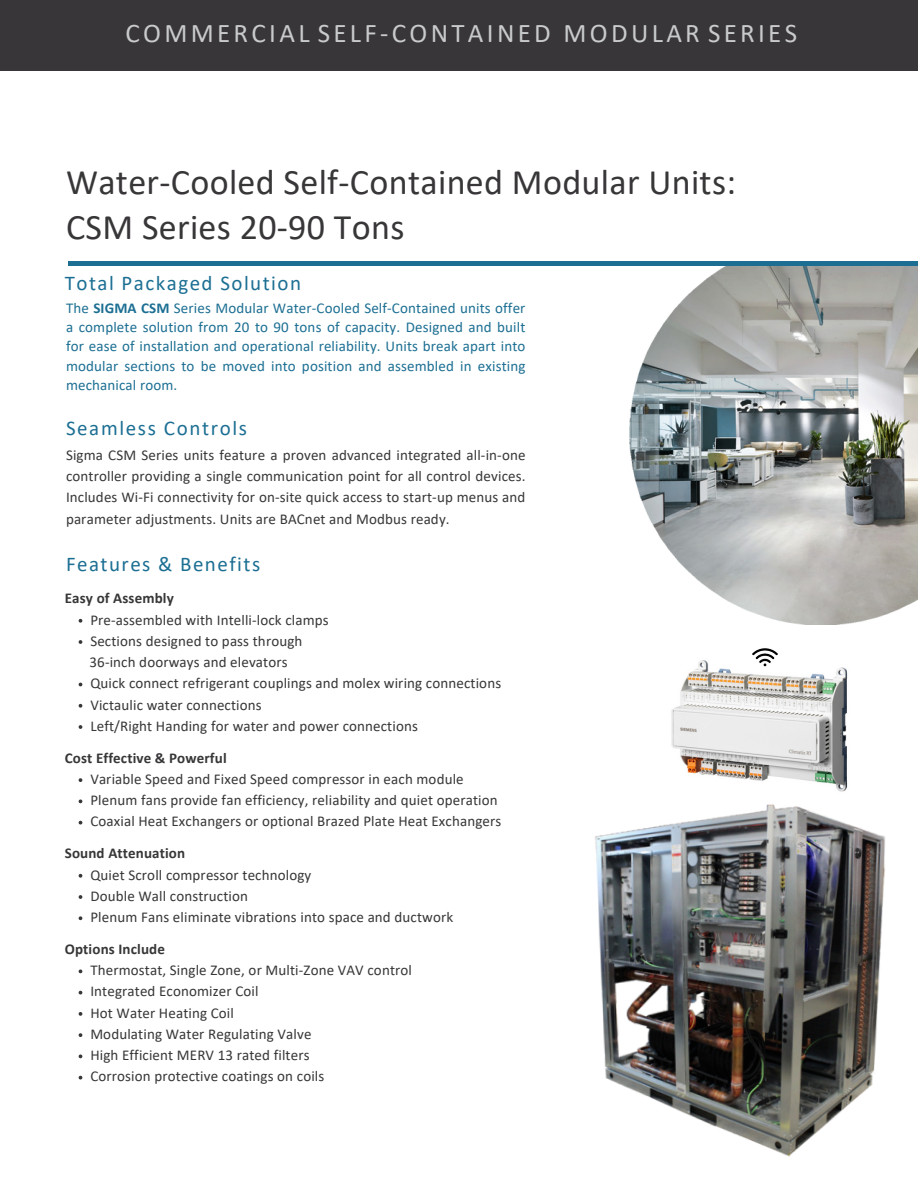
<style>
.page{position:relative;width:918px;height:1188px;background:#fff}
.page>*{position:absolute;margin:0;border:0;box-sizing:border-box;transform-origin:0 0}
.t1{font:36px/45px "Calibri";letter-spacing:.01em;color:#383638}
.t2{font:27px "Calibri";letter-spacing:.125em;color:#c9cacc}
.t3{font:21px "Calibri";letter-spacing:.07em;color:#1c6f93}
.t4{font:15px/21.3px "Calibri";letter-spacing:.01em;color:#383638;text-align:justify}
.t5{font:15px/19.2px "Calibri";letter-spacing:.01em;color:#1c6f93;text-align:justify}
.t6{font:700 15px "Calibri";letter-spacing:.01em;color:#383638}
.s1{font-weight:700}
</style>
<div class="page">
<div style="left:0;top:0;width:918px;height:70px;background:#383638"></div>
<img style="left:630px;top:265px;width:288px;height:359px">
<hr style="left:69px;top:261px;width:849px;height:4px;background:#1c6f93">
<img style="left:671px;top:660px;width:177px;height:132px">
<img style="left:595px;top:804px;width:290px;height:353px">
<img style="left:751px;top:648px;width:27px;height:23px">
<svg style="left:79px;top:619px;width:3px;height:4px"></svg>
<svg style="left:79px;top:640px;width:3px;height:4px"></svg>
<svg style="left:79px;top:704px;width:3px;height:4px"></svg>
<svg style="left:79px;top:725px;width:3px;height:4px"></svg>
<svg style="left:79px;top:778px;width:3px;height:4px"></svg>
<svg style="left:79px;top:821px;width:3px;height:4px"></svg>
<svg style="left:79px;top:874px;width:3px;height:4px"></svg>
<svg style="left:79px;top:895px;width:3px;height:4px"></svg>
<svg style="left:79px;top:916px;width:3px;height:4px"></svg>
<svg style="left:79px;top:991px;width:3px;height:4px"></svg>
<svg style="left:79px;top:1012px;width:3px;height:4px"></svg>
<svg style="left:79px;top:1033px;width:3px;height:4px"></svg>
<svg style="left:79px;top:1076px;width:3px;height:4px"></svg>
<p class="t2" style="left:125px;top:22px;width:673px">COMMERCIAL SELF-CONTAINED MODULAR SERIES</p>
<p class="t1" style="left:66px;top:163px;width:672px">Water-Cooled Self-Contained Modular Units:<br>CSM Series 20-90 Tons</p>
<p class="t3" style="left:65px;top:274px;width:238px">Total Packaged Solution</p>
<p class="t5" style="left:66px;top:300px;width:461px">The <span class="s1">SIGMA CSM</span> Series Modular Water-Cooled Self-Contained units offer a complete solution from 20 to 90 tons of capacity. Designed and built for ease of installation and operational reliability. Units break apart into modular sections to be moved into position and assembled in existing mechanical room.</p>
<h2 class="t3" style="left:66px;top:419px;width:183px">Seamless Controls</h2>
<h1 class="t4" style="left:66px;top:446px;width:461px">Sigma CSM Series units feature a proven advanced integrated all-in-one controller providing a single communication point for all control devices.<br>Includes Wi-Fi connectivity for on-site quick access to start-up menus and parameter adjustments. Units are BACnet and Modbus ready.</h1>
<p class="t3" style="left:66px;top:556px;width:196px">Features &amp; Benefits</p>
<p class="t6" style="left:65px;top:592px;width:110px">Easy of Assembly</p>
<h3 class="t4" style="left:90px;top:610px;width:240px">Pre-assembled with Intelli-lock clamps</h3>
<p class="t4" style="left:90px;top:631px;width:214px">Sections designed to pass through</p>
<h3 class="t4" style="left:90px;top:653px;width:200px">36-inch doorways and elevators</h3>
<p class="t4" style="left:90px;top:674px;width:412px">Quick connect refrigerant couplings and molex wiring connections</p>
<h3 class="t4" style="left:90px;top:695px;width:173px">Victaulic water connections</h3>
<h4 class="t4" style="left:90px;top:716px;width:329px">Left/Right Handing for water and power connections</h4>
<p class="t6" style="left:65px;top:751px;width:163px">Cost Effective &amp; Powerful</p>
<p class="t4" style="left:90px;top:769px;width:375px">Variable Speed and Fixed Speed compressor in each module</p>
<p class="t4" style="left:90px;top:791px;width:409px">Plenum fans provide fan efficiency, reliability and quiet operation</p>
<p class="t4" style="left:90px;top:812px;width:413px">Coaxial Heat Exchangers or optional Brazed Plate Heat Exchangers</p>
<p class="t6" style="left:65px;top:847px;width:122px">Sound Attenuation</p>
<p class="t4" style="left:90px;top:865px;width:223px">Quiet Scroll compressor technology</p>
<h4 class="t4" style="left:90px;top:886px;width:159px">Double Wall construction</h4>
<p class="t4" style="left:90px;top:908px;width:364px">Plenum Fans eliminate vibrations into space and ductwork</p>
<p class="t6" style="left:65px;top:943px;width:102px">Options Include</p>
<p class="t4" style="left:90px;top:961px;width:323px">Thermostat, Single Zone, or Multi-Zone VAV control</p>
<h4 class="t4" style="left:90px;top:982px;width:170px">Integrated Economizer Coil</h4>
<p class="t4" style="left:90px;top:1003px;width:145px">Hot Water Heating Coil</p>
<p class="t4" style="left:90px;top:1024px;width:223px">Modulating Water Regulating Valve</p>
<p class="t4" style="left:90px;top:1046px;width:221px">High Efficient MERV 13 rated filters</p>
<h4 class="t4" style="left:90px;top:1067px;width:236px">Corrosion protective coatings on coils</h4>
</div>
